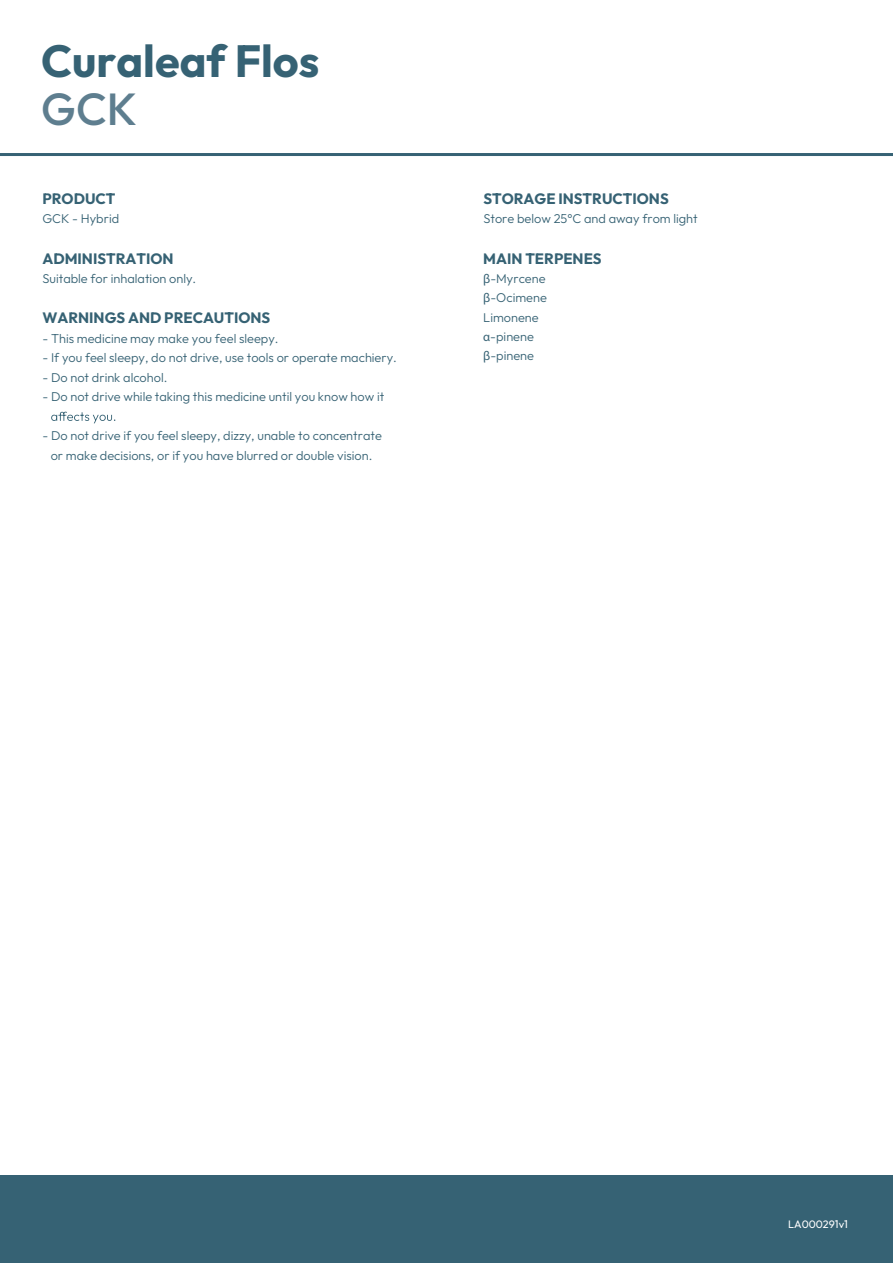
<style>
.page{position:relative;width:893px;height:1263px;background:#fff}
.page>*{position:absolute;margin:0;border:0;box-sizing:border-box;transform-origin:0 0}
.t1{font:700 45px "Outfit";color:#366274}
.t2{font:500 45px "Outfit";color:#5e7e8f}
.t3{font:700 15px "Outfit";color:#366274}
.t4{font:300 12.75px/19.5px "Outfit";color:#366274;text-align:center}
.t5{font:10.8px "Outfit";color:#fff}
.s1{font-family:"Myriad Pro";font-weight:400}
</style>
<div class="page">
<div style="left:0;top:1176px;width:893px;height:87px;background:#366274"></div>
<hr style="left:0;top:153px;width:893px;height:3px;background:#366274">
<svg style="left:51px;top:412px;width:64px;height:11px"></svg>
<h1 class="t1" style="left:41px;top:36px;width:280px">Curaleaf Flos</h1>
<h1 class="t2" style="left:41px;top:83px;width:97px">GCK</h1>
<p class="t3" style="left:42px;top:190px;width:75px">PRODUCT</p>
<p class="t4" style="left:42px;top:209px;width:78px">GCK - Hybrid</p>
<p class="t3" style="left:42px;top:250px;width:133px">ADMINISTRATION</p>
<p class="t4" style="left:42px;top:269px;width:155px">Suitable for inhalation only.</p>
<p class="t3" style="left:42px;top:309px;width:229px">WARNINGS AND PRECAUTIONS</p>
<p class="t4" style="left:42px;top:328px;width:238px">- This medicine may make you feel sleepy.</p>
<p class="t4" style="left:42px;top:348px;width:356px">- If you feel sleepy, do not drive, use tools or operate machiery.</p>
<p class="t4" style="left:42px;top:367px;width:127px">- Do not drink alcohol.</p>
<p class="t4" style="left:42px;top:387px;width:343px">- Do not drive while taking this medicine until you know how it</p>
<p class="t4" style="left:42px;top:426px;width:341px">- Do not drive if you feel sleepy, dizzy, unable to concentrate or make decisions, or if you have blurred or double vision.</p>
<p class="t3" style="left:483px;top:190px;width:187px">STORAGE INSTRUCTIONS</p>
<p class="t4" style="left:483px;top:209px;width:216px">Store below 25°C and away from light</p>
<p class="t3" style="left:483px;top:250px;width:120px">MAIN TERPENES</p>
<p class="t4" style="left:483px;top:268px;width:65px;text-align:left"><span class="s1">β</span>-Myrcene <span class="s1">β</span>-Ocimene<br>Limonene <span class="s1">α</span>-pinene <span class="s1">β</span>-pinene</p>
<p class="t5" style="left:788px;top:1218px;width:61px">LA000291v1</p>
</div>
